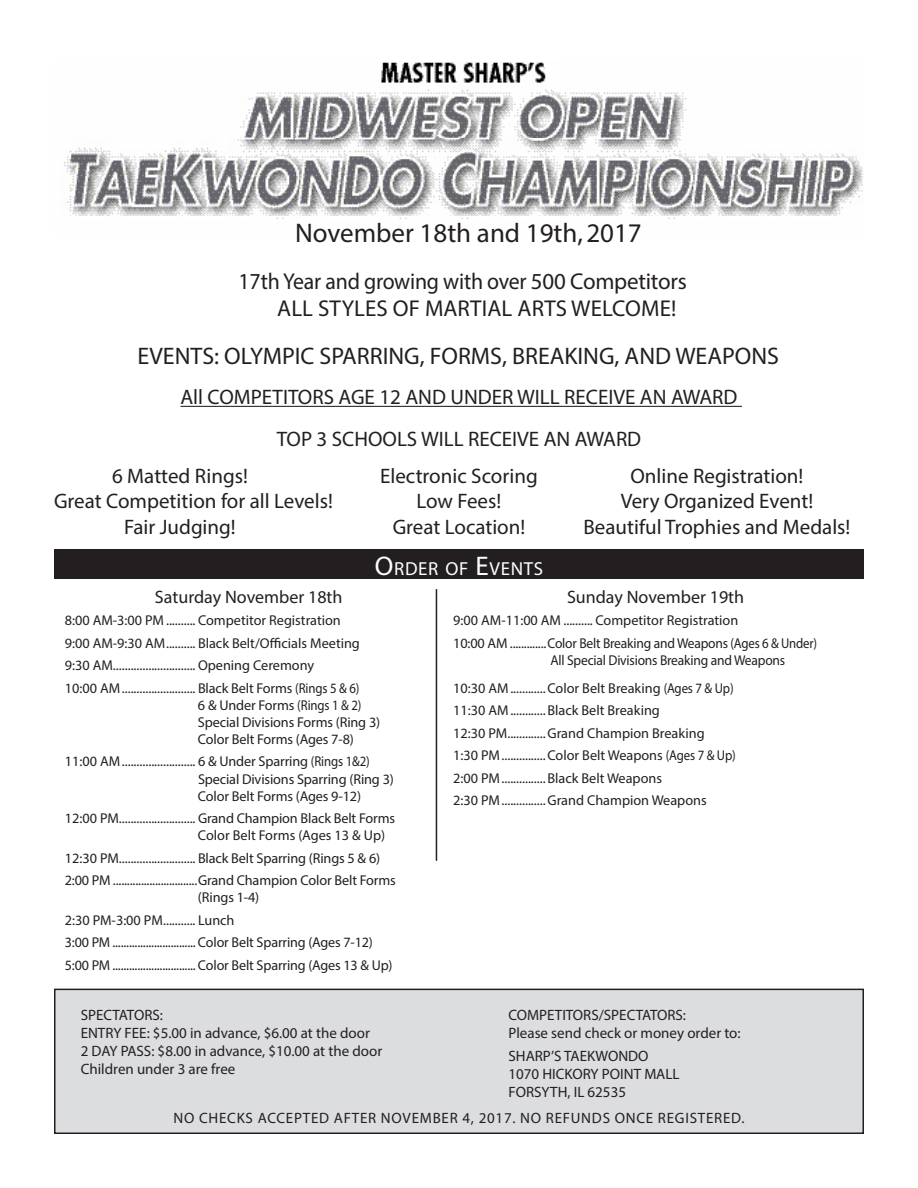
<style>
.page{position:relative;width:918px;height:1188px;background:#fff}
.page>*{position:absolute;margin:0;border:0;box-sizing:border-box;transform-origin:0 0}
.t1{font:27px "Myriad Pro";color:#231f20}
.t2{font:24px "Myriad Pro";color:#231f20}
.t3{font:22.95px/27.6px "Myriad Pro";letter-spacing:-.01em;color:#231f20;scale:.95 1}
.t4{font:21px "Myriad Pro";color:#231f20}
.t5{font:18.9px "Myriad Pro";letter-spacing:.035em;color:#fff}
.t6{font:18px "Myriad Pro";color:#231f20}
.t7{font:15px "Myriad Pro";color:#231f20}
.t8{font:15px/26.1px "Myriad Pro";letter-spacing:.05em;color:#231f20}
.t9{font:14.25px/22.5px "Myriad Pro";letter-spacing:-.01em;color:#231f20}
.t10{font:14.25px/27.9px "Myriad Pro";letter-spacing:-.01em;color:#231f20;scale:.95 1}
.s1{font-size:27px}
</style>
<div class="page">
<img style="left:64px;top:62px;width:800px;height:157px">
<div style="left:54px;top:550px;width:810px;height:29px;background:#231f20"></div>
<hr style="left:436px;top:589px;width:1px;height:272px;background:#231f20">
<div style="left:55px;top:989px;width:808px;height:144px;background:#dcdddf"></div>
<div style="left:54px;top:989px;width:810px;height:145px;border:2px solid #231f20"></div>
<hr style="left:181px;top:406px;width:561px;height:1px;background:#231f20">
<h1 class="t1" style="left:295px;top:217px;width:348px">November 18th and 19th,2017</h1>
<h3 class="t3" style="left:277px;top:267px;width:433px;text-indent:-39px">17th Year and growing with over 500 Competitors<br>ALL STYLES OF MARTIAL ARTS WELCOME!</h3>
<p class="t2" style="left:138px;top:341px;width:643px">EVENTS: OLYMPIC SPARRING, FORMS, BREAKING, AND WEAPONS</p>
<p class="t4" style="left:181px;top:384px;width:558px">All COMPETITORS AGE 12 AND UNDER WILL RECEIVE AN AWARD</p>
<p class="t4" style="left:277px;top:426px;width:366px">TOP 3 SCHOOLS WILL RECEIVE AN AWARD</p>
<p class="t4" style="left:112px;top:463px;width:137px">6 Matted Rings!</p>
<p class="t4" style="left:380px;top:463px;width:159px">Electronic Scoring</p>
<p class="t4" style="left:630px;top:463px;width:174px">Online Registration!</p>
<p class="t4" style="left:54px;top:488px;width:280px">Great Competition for all Levels!</p>
<p class="t4" style="left:417px;top:488px;width:86px">Low Fees!</p>
<p class="t4" style="left:621px;top:488px;width:194px">Very Organized Event!</p>
<p class="t4" style="left:124px;top:514px;width:113px">Fair Judging!</p>
<p class="t4" style="left:393px;top:514px;width:134px">Great Location!</p>
<p class="t4" style="left:584px;top:514px;width:268px">Beautiful Trophies and Medals!</p>
<p class="t5" style="left:375px;top:557px;width:170px"><span class="s1">O</span>RDER OF <span class="s1">E</span>VENTS</p>
<p class="t6" style="left:155px;top:585px;width:189px">Saturday November 18th</p>
<p class="t9" style="left:65px;top:609px;width:297px">8:00 AM-3:00 PM .......... Competitor Registration 9:00 AM-9:30 AM.......... Black Belt/Officials Meeting 9:30 AM............................ Opening Ceremony<br>10:00 AM......................... Black Belt Forms (Rings 5 &amp; 6)</p>
<p class="t9" style="left:198px;top:696px;width:184px;line-height:17.1px">6 &amp; Under Forms (Rings 1 &amp; 2)<br>Special Divisions Forms (Ring 3)<br>Color Belt Forms (Ages 7-8)</p>
<p class="t9" style="left:198px;top:753px;width:197px;line-height:17.1px;text-indent:-133px">11:00 AM......................... 6 &amp; Under Sparring (Rings 1&amp;2)<br>Special Divisions Sparring (Ring 3)<br>Color Belt Forms (Ages 9-12)</p>
<p class="t9" style="left:198px;top:810px;width:199px;line-height:17.1px;text-indent:-133px">12:00 PM.......................... Grand Champion Black Belt Forms<br>Color Belt Forms (Ages 13 &amp; Up)</p>
<p class="t9" style="left:65px;top:846px;width:333px">12:30 PM.......................... Black Belt Sparring (Rings 5 &amp; 6)<br>2:00 PM ..............................Grand Champion Color Belt Forms</p>
<p class="t9" style="left:65px;top:886px;width:329px;text-indent:133px">(Rings 1-4)<br>2:30 PM-3:00 PM........... Lunch<br>3:00 PM .............................. Color Belt Sparring (Ages 7-12)<br>5:00 PM .............................. Color Belt Sparring (Ages 13 &amp; Up)</p>
<p class="t6" style="left:567px;top:585px;width:179px">Sunday November 19th</p>
<p class="t9" style="left:453px;top:609px;width:365px">9:00 AM-11:00 AM .......... Competitor Registration<br>10:00 AM .............Color Belt Breaking and Weapons (Ages 6 &amp; Under)</p>
<p class="t10" style="left:453px;top:646px;width:351px;text-indent:97px">All Special Divisions Breaking and Weapons<br>10:30 AM............Color Belt Breaking (Ages 7 &amp; Up)</p>
<p class="t9" style="left:453px;top:699px;width:284px">11:30 AM............Black Belt Breaking<br>12:30 PM.............Grand Champion Breaking<br>1:30 PM...............Color Belt Weapons (Ages 7 &amp; Up)<br>2:00 PM...............Black Belt Weapons<br>2:30 PM...............Grand Champion Weapons</p>
<p class="t7" style="left:81px;top:1005px;width:84px">SPECTATORS:</p>
<p class="t7" style="left:81px;top:1023px;width:291px">ENTRY FEE: $5.00 in advance, $6.00 at the door</p>
<p class="t7" style="left:81px;top:1041px;width:303px">2 DAY PASS: $8.00 in advance, $10.00 at the door</p>
<p class="t7" style="left:81px;top:1059px;width:156px">Children under 3 are free</p>
<p class="t7" style="left:508px;top:1005px;width:179px">COMPETITORS/SPECTATORS:</p>
<p class="t7" style="left:508px;top:1023px;width:234px">Please send check or money order to:</p>
<p class="t7" style="left:508px;top:1047px;width:142px">SHARP’S TAEKWONDO</p>
<p class="t7" style="left:508px;top:1065px;width:173px">1070 HICKORY POINT MALL</p>
<p class="t8" style="left:174px;top:1079px;width:572px;text-indent:335px">FORSYTH, IL 62535<br>NO CHECKS ACCEPTED AFTER NOVEMBER 4, 2017. NO REFUNDS ONCE REGISTERED.</p>
</div>
